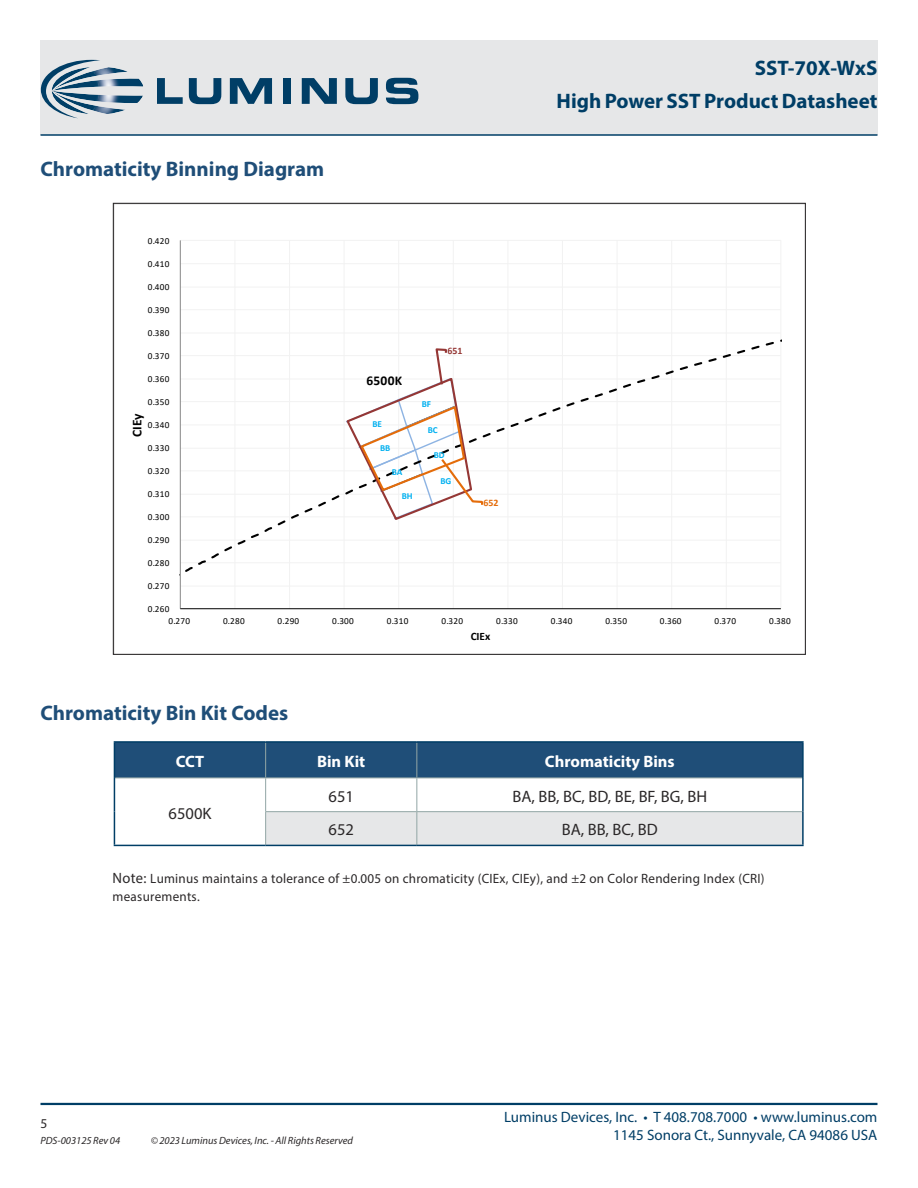
<style>
.page{position:relative;width:918px;height:1188px;background:#fff}
.page>*{position:absolute;margin:0;border:0;box-sizing:border-box;transform-origin:0 0}
.t1{font:700 21px "Myriad Pro";color:#1f4e78}
.t2{font:700 21px/33px "Myriad Pro";color:#003e66;text-align:right}
.t3{font:16.5px "Myriad Pro";color:#2b2829}
.t4{font:700 16.5px "Myriad Pro";color:#fff}
.t5{font:15px/18px "Myriad Pro";color:#003e66;text-align:right}
.t6{font:13.5px/18px "Myriad Pro";letter-spacing:.02em;color:#2b2829}
.t7{font:700 13.5px "Calibri";letter-spacing:.02em;color:#000}
.t8{font:700 11.25px "Calibri";color:#000}
.t9{font:italic 10.5px "Myriad Pro";color:#2b2829}
.t10{font:700 9.9px "Calibri";color:#953735}
.t11{font:700 9.9px "Calibri";color:#e46c0a}
.t12{font:9.15px "Calibri";letter-spacing:.03em;color:#000}
.t13{font:700 9.15px "Calibri";letter-spacing:-.02em;color:#00b0f0}
.s1{font-size:15px}
</style>
<div class="page">
<div style="left:41px;top:40px;width:837px;height:95px;background:#e6e7e8"></div>
<hr style="left:41px;top:1103px;width:837px;height:2px;background:#003e66">
<hr style="left:41px;top:134px;width:837px;height:2px;background:#003e66">
<img style="left:100px;top:95px;width:8px;height:19px">
<svg style="left:41px;top:60px;width:59px;height:58px"></svg>
<svg style="left:157px;top:78px;width:26px;height:26px"></svg>
<svg style="left:189px;top:78px;width:32px;height:26px"></svg>
<svg style="left:230px;top:78px;width:42px;height:26px"></svg>
<div style="left:283px;top:78px;width:8px;height:26px;background:#003e66"></div>
<svg style="left:302px;top:78px;width:35px;height:26px"></svg>
<svg style="left:345px;top:78px;width:33px;height:26px"></svg>
<svg style="left:386px;top:78px;width:32px;height:26px"></svg>
<div style="left:115px;top:743px;width:687px;height:35px;background:#1f4e78"></div>
<div style="left:266px;top:812px;width:536px;height:33px;background:#e6e7e8"></div>
<hr style="left:265px;top:743px;width:1px;height:35px;background:#92a6a5">
<hr style="left:416px;top:743px;width:1px;height:35px;background:#92a6a5">
<hr style="left:115px;top:778px;width:151px;height:1px;background:#92a6a5">
<hr style="left:266px;top:778px;width:151px;height:1px;background:#92a6a5">
<hr style="left:265px;top:778px;width:1px;height:33px;background:#92a6a5">
<hr style="left:417px;top:778px;width:385px;height:1px;background:#92a6a5">
<hr style="left:416px;top:778px;width:1px;height:33px;background:#92a6a5">
<hr style="left:265px;top:811px;width:152px;height:1px;background:#92a6a5">
<hr style="left:265px;top:812px;width:1px;height:33px;background:#92a6a5">
<hr style="left:417px;top:811px;width:385px;height:1px;background:#92a6a5">
<hr style="left:416px;top:812px;width:1px;height:33px;background:#92a6a5">
<hr style="left:114px;top:741px;width:152px;height:2px;background:#003e66">
<hr style="left:114px;top:743px;width:1px;height:35px;background:#003e66">
<hr style="left:266px;top:741px;width:151px;height:2px;background:#003e66">
<hr style="left:417px;top:741px;width:387px;height:2px;background:#003e66">
<hr style="left:802px;top:743px;width:2px;height:35px;background:#003e66">
<hr style="left:114px;top:778px;width:1px;height:34px;background:#003e66">
<hr style="left:114px;top:812px;width:1px;height:33px;background:#003e66">
<hr style="left:114px;top:845px;width:152px;height:1px;background:#003e66">
<hr style="left:802px;top:778px;width:2px;height:34px;background:#003e66">
<hr style="left:802px;top:812px;width:2px;height:33px;background:#003e66">
<hr style="left:266px;top:845px;width:151px;height:1px;background:#003e66">
<hr style="left:417px;top:845px;width:387px;height:1px;background:#003e66">
<hr style="left:180px;top:240px;width:601px;height:1px;background:#f2f2f2">
<hr style="left:235px;top:240px;width:1px;height:369px;background:#f2f2f2">
<hr style="left:289px;top:240px;width:1px;height:369px;background:#f2f2f2">
<hr style="left:344px;top:240px;width:1px;height:369px;background:#f2f2f2">
<hr style="left:398px;top:240px;width:1px;height:369px;background:#f2f2f2">
<hr style="left:453px;top:240px;width:1px;height:369px;background:#f2f2f2">
<hr style="left:508px;top:240px;width:1px;height:369px;background:#f2f2f2">
<hr style="left:562px;top:240px;width:1px;height:369px;background:#f2f2f2">
<hr style="left:617px;top:240px;width:1px;height:369px;background:#f2f2f2">
<hr style="left:671px;top:240px;width:1px;height:369px;background:#f2f2f2">
<hr style="left:726px;top:240px;width:1px;height:369px;background:#f2f2f2">
<hr style="left:781px;top:240px;width:1px;height:369px;background:#f2f2f2">
<hr style="left:180px;top:240px;width:1px;height:369px;background:#868686">
<hr style="left:180px;top:608px;width:601px;height:1px;background:#000">
<svg style="left:180px;top:250px;width:601px;height:345px"></svg>
<svg style="left:345px;top:347px;width:139px;height:175px"></svg>
<h1 class="t1" style="left:40px;top:161px;width:285px">Chromaticity Binning Diagram</h1>
<p class="t12" style="left:148px;top:238px;width:23px">0.420</p>
<p class="t12" style="left:148px;top:261px;width:23px">0.410</p>
<p class="t12" style="left:148px;top:284px;width:23px">0.400</p>
<p class="t12" style="left:148px;top:307px;width:23px">0.390</p>
<p class="t12" style="left:148px;top:330px;width:23px">0.380</p>
<p class="t12" style="left:148px;top:353px;width:23px">0.370</p>
<p class="t12" style="left:148px;top:376px;width:23px">0.360</p>
<p class="t12" style="left:148px;top:399px;width:23px">0.350</p>
<h3 class="t7" style="left:132px;top:437px;width:25px;rotate:-90deg">CIEy</h3>
<p class="t12" style="left:148px;top:422px;width:23px">0.340</p>
<p class="t12" style="left:148px;top:445px;width:23px">0.330</p>
<p class="t12" style="left:148px;top:468px;width:23px">0.320</p>
<p class="t12" style="left:148px;top:491px;width:23px">0.310</p>
<p class="t12" style="left:148px;top:514px;width:23px">0.300</p>
<p class="t12" style="left:148px;top:537px;width:23px">0.290</p>
<p class="t12" style="left:148px;top:560px;width:23px">0.280</p>
<p class="t12" style="left:148px;top:583px;width:23px">0.270</p>
<p class="t12" style="left:148px;top:606px;width:23px">0.260</p>
<h3 class="t7" style="left:366px;top:376px;width:37px">6500K</h3>
<p class="t13" style="left:373px;top:420px;width:11px">BE</p>
<p class="t13" style="left:380px;top:445px;width:12px">BB</p>
<p class="t13" style="left:392px;top:469px;width:12px">BA</p>
<p class="t13" style="left:402px;top:493px;width:12px">BH</p>
<p class="t10" style="left:448px;top:347px;width:16px">651</p>
<p class="t13" style="left:422px;top:401px;width:11px">BF</p>
<p class="t13" style="left:428px;top:427px;width:11px">BC</p>
<p class="t13" style="left:434px;top:451px;width:12px">BD</p>
<p class="t13" style="left:441px;top:478px;width:12px">BG</p>
<p class="t11" style="left:484px;top:499px;width:16px">652</p>
<h1 class="t2" style="left:557px;top:53px;width:322px">SST-70X-WxS<br>High Power SST Product Datasheet</h1>
<p class="t12" style="left:168px;top:618px;width:23px">0.270</p>
<p class="t12" style="left:223px;top:618px;width:23px">0.280</p>
<p class="t12" style="left:278px;top:618px;width:23px">0.290</p>
<p class="t12" style="left:332px;top:618px;width:23px">0.300</p>
<p class="t12" style="left:387px;top:618px;width:23px">0.310</p>
<p class="t12" style="left:441px;top:618px;width:23px">0.320</p>
<p class="t12" style="left:496px;top:618px;width:23px">0.330</p>
<p class="t12" style="left:551px;top:618px;width:23px">0.340</p>
<p class="t12" style="left:605px;top:618px;width:23px">0.350</p>
<p class="t12" style="left:660px;top:618px;width:23px">0.360</p>
<p class="t12" style="left:715px;top:618px;width:23px">0.370</p>
<p class="t12" style="left:769px;top:618px;width:23px">0.380</p>
<p class="t8" style="left:471px;top:632px;width:21px">CIEx</p>
<h1 class="t1" style="left:40px;top:705px;width:249px">Chromaticity Bin Kit Codes</h1>
<h2 class="t4" style="left:176px;top:755px;width:30px">CCT</h2>
<h2 class="t4" style="left:317px;top:755px;width:50px">Bin Kit</h2>
<h2 class="t4" style="left:545px;top:755px;width:131px">Chromaticity Bins</h2>
<h2 class="t3" style="left:169px;top:807px;width:44px">6500K</h2>
<h2 class="t3" style="left:329px;top:790px;width:27px">651</h2>
<h2 class="t3" style="left:513px;top:790px;width:196px">BA, BB, BC, BD, BE, BF, BG, BH</h2>
<h2 class="t3" style="left:329px;top:824px;width:27px">652</h2>
<h2 class="t3" style="left:562px;top:824px;width:97px">BA, BB, BC, BD</h2>
<h3 class="t6" style="left:113px;top:870px;width:653px"><span class="s1">Note:</span> Luminus maintains a tolerance of ±0.005 on chromaticity (CIEx, CIEy), and ±2 on Color Rendering Index (CRI) measurements.</h3>
<h3 class="t6" style="left:40px;top:1114px;width:8px">5</h3>
<p class="t9" style="left:40px;top:1137px;width:81px">PDS-003125 Rev 04</p>
<p class="t9" style="left:151px;top:1137px;width:204px">© 2023 Luminus Devices, Inc. - All Rights Reserved</p>
<h3 class="t5" style="left:504px;top:1109px;width:375px">Luminus Devices, Inc. • T 408.708.7000 • www.luminus.com<br>1145 Sonora Ct., Sunnyvale, CA 94086 USA</h3>
</div>
